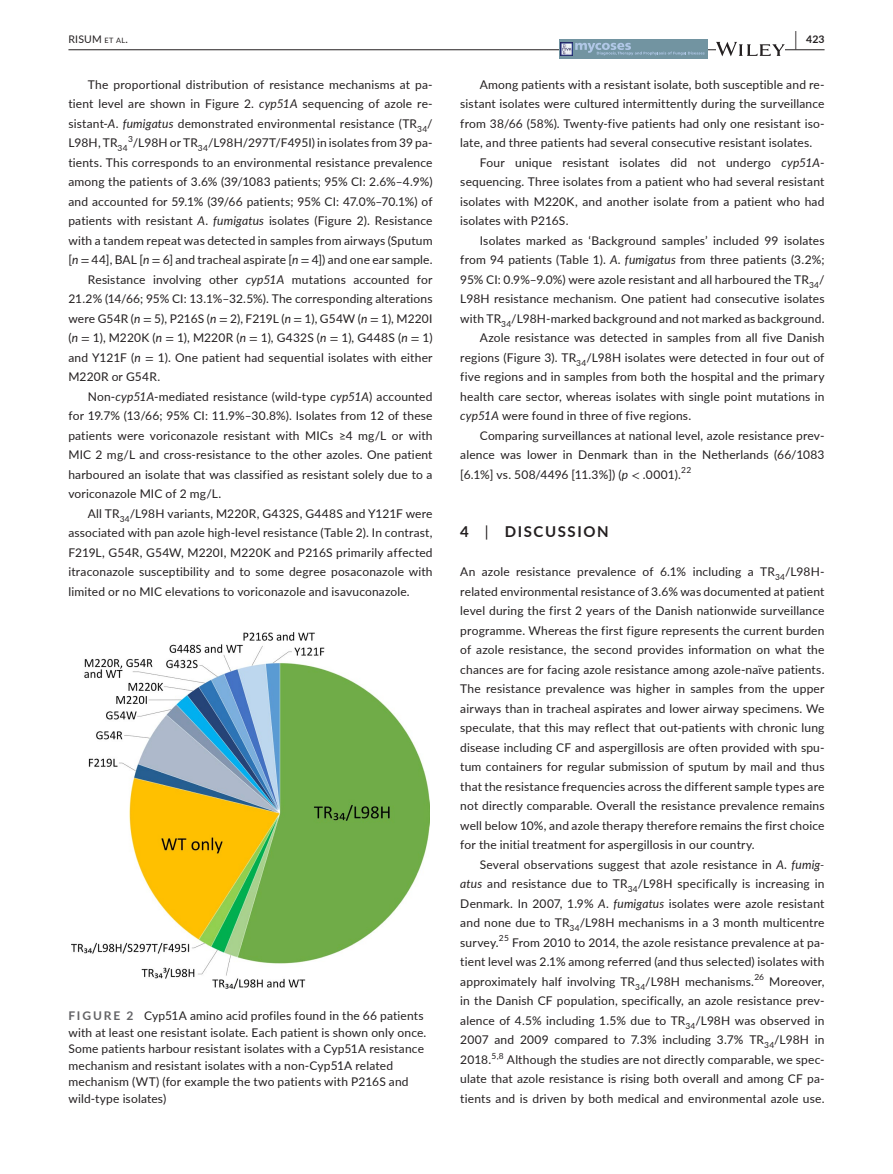
<style>
.page{position:relative;width:893px;height:1174px;background:#fff}
.page>*{position:absolute;margin:0;border:0;box-sizing:border-box;transform-origin:0 0}
.t1{font:700 15px "Lato";letter-spacing:.11em;color:#231f20}
.t2{font:12px/19.5px "Lato";letter-spacing:.015em;color:#231f20;text-align:justify}
.t3{font:10.5px "Lato";letter-spacing:.015em;color:#231f20}
.t4{font:700 10.5px "Lato";color:#231f20}
.t5{font:8.4px "Lato";color:#231f20}
.s1{font-size:7.35px}
.s2{font-size:19.5px}
.s3{font-style:italic}
.s4{font-family:"STIX Two Text"}
.s5{font-weight:400}
.s6{font-weight:700;color:#636366}
</style>
<div class="page">
<hr style="left:68px;top:49px;width:756px;height:1px;background:#231f20">
<div style="left:559px;top:39px;width:149px;height:20px;background:#7294a1"></div>
<svg style="left:560px;top:43px;width:145px;height:12px"></svg>
<svg style="left:716px;top:42px;width:69px;height:14px"></svg>
<img style="left:72px;top:633px;width:357px;height:355px">
<p class="t3" style="left:68px;top:31px;width:61px">RISUM <span class="s1">et al</span>.</p>
<p class="t4" style="left:795px;top:31px;width:31px"><span class="s2">|</span> 423</p>
<p class="t2" style="left:88px;top:74px;width:346px">The proportional distribution of resistance mechanisms at pa-</p>
<p class="t2" style="left:68px;top:93px;width:366px">tient level are shown in Figure 2. <span class="s3">cyp51A</span> sequencing of azole re-</p>
<p class="t2" style="left:68px;top:113px;width:366px">sistant-<span class="s3">A. fumigatus</span> demonstrated environmental resistance (TR<sub>34</sub>/</p>
<p class="t2" style="left:68px;top:132px;width:366px">L98H, TR<sub>34</sub><sup>3</sup>/L98H or TR<sub>34</sub>/L98H/297T/F495I) in isolates from 39 pa-</p>
<p class="t2" style="left:68px;top:152px;width:366px">tients. This corresponds to an environmental resistance prevalence</p>
<p class="t2" style="left:68px;top:171px;width:366px">among the patients of 3.6% (39/1083 patients; 95% CI: 2.6%–4.9%)</p>
<p class="t2" style="left:68px;top:191px;width:366px">and accounted for 59.1% (39/66 patients; 95% CI: 47.0%–70.1%) of</p>
<p class="t2" style="left:68px;top:210px;width:366px">patients with resistant <span class="s3">A. fumigatus</span> isolates (Figure 2). Resistance</p>
<p class="t2" style="left:68px;top:230px;width:366px">with a tandem repeat was detected in samples from airways (Sputum</p>
<p class="t2" style="left:68px;top:249px;width:366px">[<span class="s3">n</span> <span class="s4">=</span> 44], BAL [<span class="s3">n</span> <span class="s4">=</span> 6] and tracheal aspirate [<span class="s3">n</span> <span class="s4">=</span> 4]) and one ear sample.</p>
<p class="t2" style="left:88px;top:269px;width:346px">Resistance involving other <span class="s3">cyp51A</span> mutations accounted for</p>
<p class="t2" style="left:68px;top:288px;width:366px">21.2% (14/66; 95% CI: 13.1%–32.5%). The corresponding alterations</p>
<p class="t2" style="left:68px;top:308px;width:366px">were G54R (<span class="s3">n</span> <span class="s4">=</span> 5), P216S (<span class="s3">n</span> <span class="s4">=</span> 2), F219L (<span class="s3">n</span> <span class="s4">=</span> 1), G54W (<span class="s3">n</span> <span class="s4">=</span> 1), M220I</p>
<p class="t2" style="left:68px;top:327px;width:366px">(<span class="s3">n</span> <span class="s4">=</span> 1), M220K (<span class="s3">n</span> <span class="s4">=</span> 1), M220R (<span class="s3">n</span> <span class="s4">=</span> 1), G432S (<span class="s3">n</span> <span class="s4">=</span> 1), G448S (<span class="s3">n</span> <span class="s4">=</span> 1)</p>
<p class="t2" style="left:68px;top:347px;width:366px">and Y121F (<span class="s3">n</span> <span class="s4">=</span> 1). One patient had sequential isolates with either</p>
<p class="t2" style="left:68px;top:366px;width:93px">M220R or G54R.</p>
<p class="t2" style="left:88px;top:386px;width:346px">Non-<span class="s3">cyp51A</span>-mediated resistance (wild-type <span class="s3">cyp51A</span>) accounted</p>
<p class="t2" style="left:68px;top:405px;width:366px">for 19.7% (13/66; 95% CI: 11.9%–30.8%). Isolates from 12 of these</p>
<p class="t2" style="left:68px;top:425px;width:366px">patients were voriconazole resistant with MICs ≥4 mg/L or with</p>
<p class="t2" style="left:68px;top:444px;width:366px">MIC 2 mg/L and cross-resistance to the other azoles. One patient</p>
<p class="t2" style="left:68px;top:464px;width:366px">harboured an isolate that was classified as resistant solely due to a</p>
<p class="t2" style="left:68px;top:483px;width:154px">voriconazole MIC of 2 mg/L.</p>
<p class="t2" style="left:88px;top:503px;width:346px">All TR<sub>34</sub>/L98H variants, M220R, G432S, G448S and Y121F were</p>
<p class="t2" style="left:68px;top:522px;width:366px">associated with pan azole high-level resistance (Table 2). In contrast,</p>
<p class="t2" style="left:68px;top:542px;width:366px">F219L, G54R, G54W, M220I, M220K and P216S primarily affected</p>
<p class="t2" style="left:68px;top:561px;width:366px">itraconazole susceptibility and to some degree posaconazole with</p>
<p class="t2" style="left:68px;top:581px;width:343px">limited or no MIC elevations to voriconazole and isavuconazole.</p>
<p class="t2" style="left:460px;top:74px;width:366px;text-indent:20px">Among patients with a resistant isolate, both susceptible and re&shy;sistant isolates were cultured intermittently during the surveillance from 38/66 (58%). Twenty-five patients had only one resistant iso&shy;late, and three patients had several consecutive resistant isolates.</p>
<p class="t2" style="left:460px;top:152px;width:366px;text-indent:20px">Four unique resistant isolates did not undergo <span class="s3">cyp51A&shy;</span>sequencing. Three isolates from a patient who had several resistant isolates with M220K, and another isolate from a patient who had isolates with P216S.</p>
<p class="t2" style="left:480px;top:230px;width:346px">Isolates marked as ‘Background samples’ included 99 isolates</p>
<p class="t2" style="left:460px;top:249px;width:366px">from 94 patients (Table 1). <span class="s3">A. fumigatus</span> from three patients (3.2%;</p>
<p class="t2" style="left:460px;top:269px;width:366px">95% CI: 0.9%–9.0%) were azole resistant and all harboured the TR<sub>34</sub>/</p>
<p class="t2" style="left:460px;top:288px;width:366px">L98H resistance mechanism. One patient had consecutive isolates</p>
<p class="t2" style="left:460px;top:308px;width:366px">with TR<sub>34</sub>/L98H-marked background and not marked as background.</p>
<p class="t2" style="left:480px;top:327px;width:346px">Azole resistance was detected in samples from all five Danish</p>
<p class="t2" style="left:460px;top:347px;width:366px">regions (Figure 3). TR<sub>34</sub>/L98H isolates were detected in four out of</p>
<p class="t2" style="left:460px;top:366px;width:366px">five regions and in samples from both the hospital and the primary</p>
<p class="t2" style="left:460px;top:386px;width:366px">health care sector, whereas isolates with single point mutations in</p>
<p class="t2" style="left:460px;top:405px;width:232px"><span class="s3">cyp51A</span> were found in three of five regions.</p>
<p class="t2" style="left:480px;top:425px;width:346px">Comparing surveillances at national level, azole resistance prev-</p>
<p class="t2" style="left:460px;top:444px;width:366px">alence was lower in Denmark than in the Netherlands (66/1083</p>
<p class="t2" style="left:460px;top:464px;width:222px">[6.1%] vs. 508/4496 [11.3%]) (<span class="s3">p</span> <span class="s4">&lt;</span> .0001).</p>
<p class="t5" style="left:681px;top:464px;width:11px">22</p>
<p class="t1" style="left:460px;top:521px;width:150px">4 <span class="s5">|</span> DISCUSSION</p>
<p class="t2" style="left:460px;top:561px;width:366px">An azole resistance prevalence of 6.1% including a TR<sub>34</sub>/L98H&shy;related environmental resistance of 3.6% was documented at patient level during the first 2 years of the Danish nationwide surveillance programme. Whereas the first figure represents the current burden of azole resistance, the second provides information on what the chances are for facing azole resistance among azole-naïve patients.<br>The resistance prevalence was higher in samples from the upper airways than in tracheal aspirates and lower airway specimens. We speculate, that this may reflect that out-patients with chronic lung disease including CF and aspergillosis are often provided with spu&shy;tum containers for regular submission of sputum by mail and thus that the resistance frequencies across the different sample types are not directly comparable. Overall the resistance prevalence remains well below 10%, and azole therapy therefore remains the first choice for the initial treatment for aspergillosis in our country.</p>
<p class="t2" style="left:460px;top:854px;width:366px;text-indent:19px">Several observations suggest that azole resistance in <span class="s3">A. fumig&shy;atus</span> and resistance due to TR<sub>34</sub>/L98H specifically is increasing in Denmark. In 2007, 1.9% <span class="s3">A. fumigatus</span> isolates were azole resistant and none due to TR<sub>34</sub>/L98H mechanisms in a 3 month multicentre survey.</p>
<p class="t5" style="left:499px;top:932px;width:11px">25</p>
<p class="t2" style="left:460px;top:932px;width:366px;text-indent:52px">From 2010 to 2014, the azole resistance prevalence at pa&shy;tient level was 2.1% among referred (and thus selected) isolates with approximately half involving TR<sub>34</sub>/L98H mechanisms.<sup>26</sup> Moreover, in the Danish CF population, specifically, an azole resistance prev&shy;alence of 4.5% including 1.5% due to TR<sub>34</sub>/L98H was observed in 2007 and 2009 compared to 7.3% including 3.7% TR<sub>34</sub>/L98H in 2018.<sup>5,8</sup> Although the studies are not directly comparable, we spec&shy;ulate that azole resistance is rising both overall and among CF pa&shy;tients and is driven by both medical and environmental azole use.</p>
<p class="t2" style="left:68px;top:1007px;width:359px;line-height:16.5px;text-align:left"><span class="s6">FIGURE 2</span> Cyp51A amino acid profiles found in the 66 patients with at least one resistant isolate. Each patient is shown only once.<br>Some patients harbour resistant isolates with a Cyp51A resistance mechanism and resistant isolates with a non-Cyp51A related mechanism (WT) (for example the two patients with P216S and wild-type isolates)</p>
</div>
